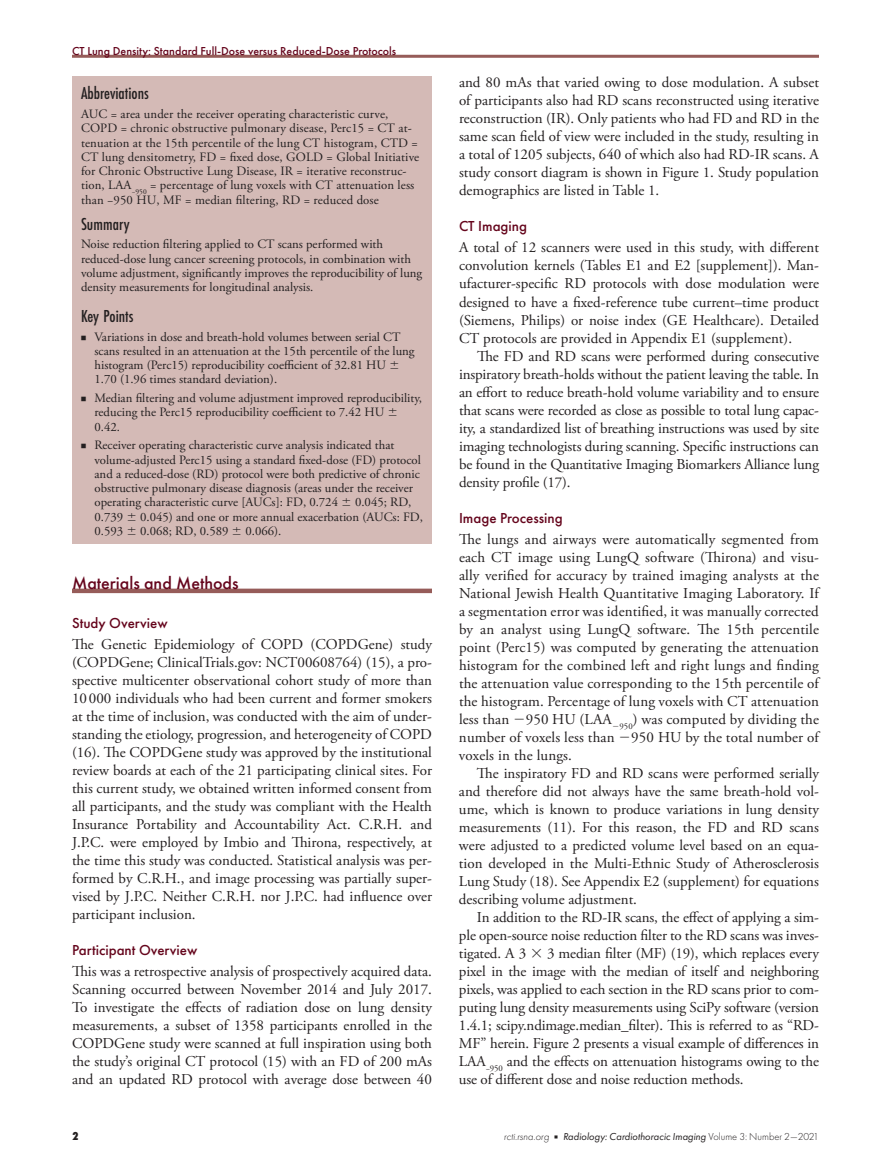
<style>
.page{position:relative;width:891px;height:1175px;background:#fff}
.page>*{position:absolute;margin:0;border:0;box-sizing:border-box;transform-origin:0 0}
.t1{font:500 18px "Futura PT Cond";color:#231f20}
.t2{font:500 18px "Futura PT";color:#65051c}
.t3{font:15px/18px "Adobe Garamond Pro";color:#231f20;text-align:justify}
.t4{font:500 15px "Futura PT";color:#65051c}
.t5{font:12.75px/14.2px "Adobe Garamond Pro";color:#231f20}
.t6{font:500 12px "Futura PT";color:#65051c}
.t7{font:800 12px "Futura PT Cond";color:#231f20}
.t8{font:italic 10.5px "Futura PT";color:#231f20}
.s1{font-family:"Universal Newswith Comm Pi";font-size:9px}
.s2{font-family:"Universal Greekwith Math Pi"}
.s3{font-weight:300}
.s4{font-family:"Universal Newswith Comm Pi";font-style:normal;font-size:6px}
.s5{font-weight:300;font-style:normal}
</style>
<div class="page">
<hr style="left:72px;top:55px;width:747px;height:3px;background:#965c59">
<div style="left:72px;top:588px;width:360px;height:5px;background:#965c59"></div>
<div style="left:72px;top:76px;width:360px;height:468px;background:#d4bab6"></div>
<p class="t6" style="left:72px;top:43px;width:326px">CT Lung Density: Standard Full-Dose versus Reduced-Dose Protocols</p>
<p class="t1" style="left:81px;top:83px;width:69px">Abbreviations</p>
<p class="t5" style="left:81px;top:107px;width:340px">AUC = area under the receiver operating characteristic curve, COPD = chronic obstructive pulmonary disease, Perc15 = CT at&shy;tenuation at the 15th percentile of the lung CT histogram, CTD = CT lung densitometry, FD = fixed dose, GOLD = Global Initiative for Chronic Obstructive Lung Disease, IR = iterative reconstruc&shy;tion, LAA<sub>−950</sub> = percentage of lung voxels with CT attenuation less than −950 HU, MF = median filtering, RD = reduced dose</p>
<p class="t1" style="left:81px;top:213px;width:50px">Summary</p>
<p class="t5" style="left:81px;top:238px;width:343px">Noise reduction filtering applied to CT scans performed with reduced-dose lung cancer screening protocols, in combination with volume adjustment, significantly improves the reproducibility of lung density measurements for longitudinal analysis.</p>
<p class="t1" style="left:81px;top:305px;width:54px">Key Points</p>
<p class="t5" style="left:94px;top:330px;width:322px;text-indent:-14px"><span class="s1">n</span> Variations in dose and breath-hold volumes between serial CT scans resulted in an attenuation at the 15th percentile of the lung histogram (Perc15) reproducibility coefficient of 32.81 HU <span class="s2">6<br></span>1.70 (1.96 times standard deviation).</p>
<p class="t5" style="left:94px;top:391px;width:329px;text-indent:-14px"><span class="s1">n</span> Median filtering and volume adjustment improved reproducibility, reducing the Perc15 reproducibility coefficient to 7.42 HU <span class="s2">6<br></span>0.42.</p>
<p class="t5" style="left:95px;top:438px;width:330px;text-indent:-13px"><span class="s1">n</span> Receiver operating characteristic curve analysis indicated that volume-adjusted Perc15 using a standard fixed-dose (FD) protocol and a reduced-dose (RD) protocol were both predictive of chronic obstructive pulmonary disease diagnosis (areas under the receiver operating characteristic curve [AUCs]: FD, 0.724 <span class="s2">6</span> 0.045; RD, 0.739 <span class="s2">6</span> 0.045) and one or more annual exacerbation (AUCs: FD, 0.593 <span class="s2">6</span> 0.068; RD, 0.589 <span class="s2">6</span> 0.066).</p>
<p class="t2" style="left:72px;top:572px;width:168px">Materials and Methods</p>
<p class="t4" style="left:72px;top:613px;width:97px">Study Overview</p>
<p class="t3" style="left:72px;top:635px;width:362px">The Genetic Epidemiology of COPD (COPDGene) study (COPDGene; ClinicalTrials.gov: NCT00608764) (15), a pro&shy;spective multicenter observational cohort study of more than 10000 individuals who had been current and former smokers at the time of inclusion, was conducted with the aim of under&shy;standing the etiology, progression, and heterogeneity of COPD (16). The COPDGene study was approved by the institutional review boards at each of the 21 participating clinical sites. For this current study, we obtained written informed consent from all participants, and the study was compliant with the Health Insurance Portability and Accountability Act. C.R.H. and J.P.C. were employed by Imbio and Thirona, respectively, at the time this study was conducted. Statistical analysis was per&shy;formed by C.R.H., and image processing was partially super&shy;vised by J.P.C. Neither C.R.H. nor J.P.C. had influence over participant inclusion.</p>
<p class="t4" style="left:72px;top:940px;width:127px">Participant Overview</p>
<p class="t3" style="left:72px;top:962px;width:362px">This was a retrospective analysis of prospectively acquired data.<br>Scanning occurred between November 2014 and July 2017.<br>To investigate the effects of radiation dose on lung density measurements, a subset of 1358 participants enrolled in the COPDGene study were scanned at full inspiration using both the study’s original CT protocol (15) with an FD of 200 mAs and an updated RD protocol with average dose between 40</p>
<p class="t3" style="left:459px;top:74px;width:362px">and 80 mAs that varied owing to dose modulation. A subset of participants also had RD scans reconstructed using iterative reconstruction (IR). Only patients who had FD and RD in the same scan field of view were included in the study, resulting in a total of 1205 subjects, 640 of which also had RD-IR scans. A study consort diagram is shown in Figure 1. Study population demographics are listed in Table 1.</p>
<p class="t4" style="left:459px;top:217px;width:70px">CT Imaging</p>
<p class="t3" style="left:459px;top:239px;width:362px">A total of 12 scanners were used in this study, with different convolution kernels (Tables E1 and E2 [supplement]). Man&shy;ufacturer-specific RD protocols with dose modulation were designed to have a fixed-reference tube current–time product (Siemens, Philips) or noise index (GE Healthcare). Detailed CT protocols are provided in Appendix E1 (supplement).</p>
<p class="t3" style="left:459px;top:347px;width:362px;text-indent:18px">The FD and RD scans were performed during consecutive inspiratory breath-holds without the patient leaving the table. In an effort to reduce breath-hold volume variability and to ensure that scans were recorded as close as possible to total lung capac&shy;ity, a standardized list of breathing instructions was used by site imaging technologists during scanning. Specific instructions can be found in the Quantitative Imaging Biomarkers Alliance lung density profile (17).</p>
<p class="t4" style="left:459px;top:508px;width:105px">Image Processing</p>
<p class="t3" style="left:459px;top:530px;width:362px">The lungs and airways were automatically segmented from each CT image using LungQ software (Thirona) and visu&shy;ally verified for accuracy by trained imaging analysts at the National Jewish Health Quantitative Imaging Laboratory. If a segmentation error was identified, it was manually corrected by an analyst using LungQ software. The 15th percentile point (Perc15) was computed by generating the attenuation histogram for the combined left and right lungs and finding the attenuation value corresponding to the 15th percentile of the histogram. Percentage of lung voxels with CT attenuation less than <span class="s2">2</span>950 HU (LAA<sub>2</sub><sub>950</sub>) was computed by dividing the number of voxels less than <span class="s2">2</span>950 HU by the total number of voxels in the lungs.</p>
<p class="t3" style="left:459px;top:764px;width:362px;text-indent:18px">The inspiratory FD and RD scans were performed serially and therefore did not always have the same breath-hold vol&shy;ume, which is known to produce variations in lung density measurements (11). For this reason, the FD and RD scans were adjusted to a predicted volume level based on an equa&shy;tion developed in the Multi-Ethnic Study of Atherosclerosis Lung Study (18). See Appendix E2 (supplement) for equations describing volume adjustment.</p>
<p class="t3" style="left:459px;top:908px;width:362px;text-indent:18px">In addition to the RD-IR scans, the effect of applying a sim&shy;ple open-source noise reduction filter to the RD scans was inves&shy;tigated. A 3 <span class="s2">3</span> 3 median filter (MF) (19), which replaces every pixel in the image with the median of itself and neighboring pixels, was applied to each section in the RD scans prior to com&shy;puting lung density measurements using SciPy software (version 1.4.1; scipy.ndimage.median_filter). This is referred to as “RD-MF” herein. Figure 2 presents a visual example of differences in LAA<sub>−950</sub> and the effects on attenuation histograms owing to the use of different dose and noise reduction methods.</p>
<p class="t7" style="left:72px;top:1128px;width:8px">2</p>
<p class="t8" style="left:504px;top:1130px;width:317px"><span class="s3">rcti.rsna.org</span> <span class="s4">n</span> Radiology: Cardiothoracic Imaging <span class="s5">Volume 3: Number 2—2021</span></p>
</div>
